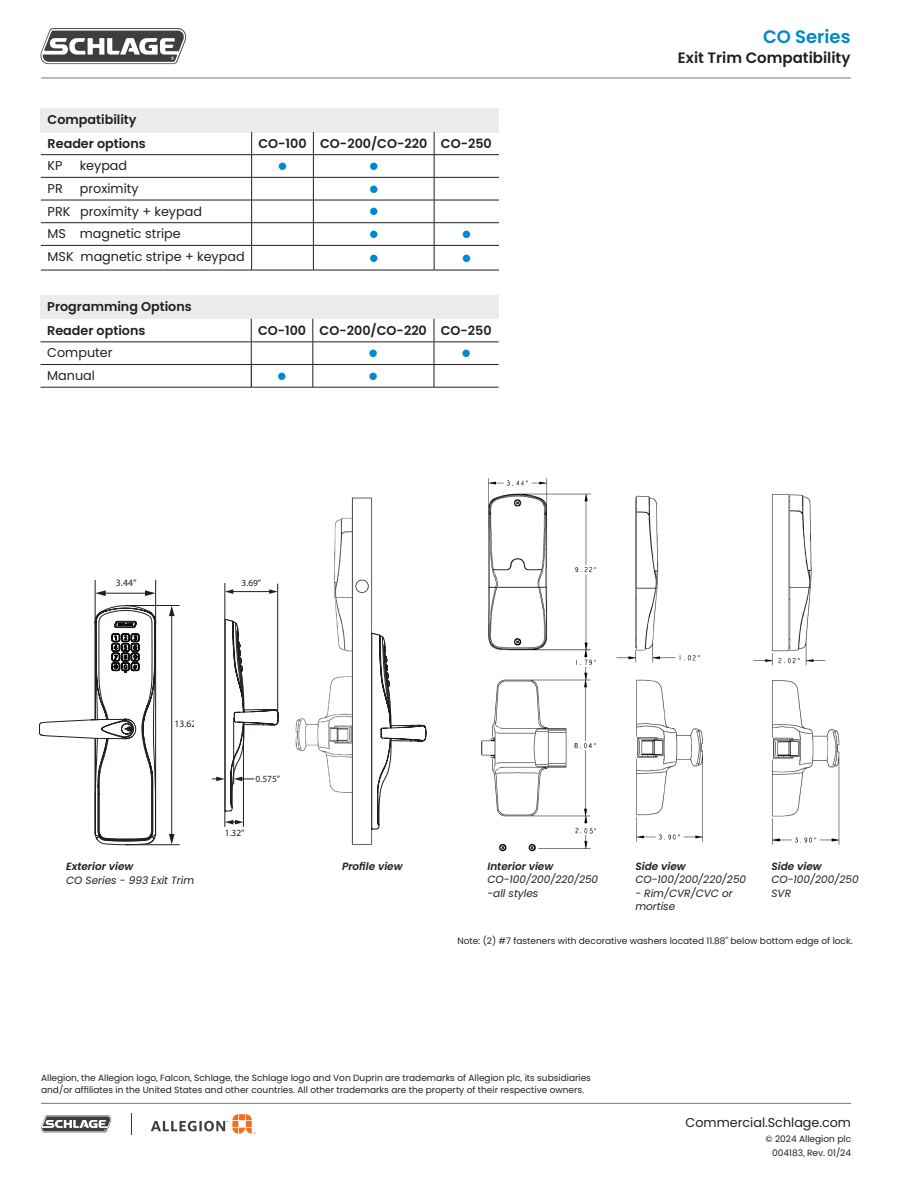
<style>
.page{position:relative;width:918px;height:1188px;background:#fff}
.page>*{position:absolute;margin:0;border:0;box-sizing:border-box;transform-origin:0 0}
.t1{font:600 18px "Poppins";color:#0088ce}
.t2{font:600 15px "Poppins";color:#231f20}
.Chart_Body_FL_8_5_12pt{font:12.75px "Poppins";color:#231f20}
.Chart_Title_8_5_12pt{font:600 12.75px "Poppins";color:#231f20}
.Chart_Body_FL_8_5_12pt-2{font:12.75px "Wingdings";color:#0088ce}
.Captions_7_9pt{font:italic 10.5px/13.5px "Poppins";color:#231f20}
.Captions_7_9pt-2{font:italic 600 10.5px "Poppins";color:#231f20}
.t3{font:9.75px "Myriad Pro";color:#231f20}
.t4{font:9.45px "Myriad Pro";color:#231f20}
.Notes_6_8pt{font:9px/13.5px "Poppins";color:#231f20;text-align:right}
</style>
<div class="page">
<svg style="left:40px;top:28px;width:146px;height:36px"></svg>
<svg style="left:151px;top:1114px;width:104px;height:20px"></svg>
<svg style="left:41px;top:1115px;width:70px;height:18px"></svg>
<svg style="left:131px;top:1113px;width:1px;height:22px"></svg>
<hr style="left:41px;top:1103px;width:810px;height:1px;background:#76787b">
<hr style="left:41px;top:78px;width:810px;height:1px;background:#76787b">
<hr style="left:126px;top:605px;width:53px;height:1px;background:#231f20">
<hr style="left:126px;top:844px;width:53px;height:1px;background:#231f20">
<hr style="left:171px;top:614px;width:1px;height:222px;background:#231f20">
<svg style="left:169px;top:606px;width:6px;height:10px"></svg>
<svg style="left:169px;top:834px;width:6px;height:11px"></svg>
<svg style="left:39px;top:579px;width:117px;height:266px"></svg>
<div style="left:225px;top:615px;width:57px;height:182px;background:linear-gradient(to bottom,#fff,#fff)"></div>
<hr style="left:224px;top:583px;width:1px;height:244px;background:#231f20">
<hr style="left:277px;top:584px;width:1px;height:134px;background:#231f20">
<hr style="left:243px;top:729px;width:1px;height:98px;background:#231f20">
<svg style="left:225px;top:820px;width:18px;height:4px"></svg>
<svg style="left:212px;top:619px;width:66px;height:192px"></svg>
<hr style="left:232px;top:591px;width:39px;height:1px;background:#231f20">
<svg style="left:225px;top:589px;width:8px;height:5px"></svg>
<svg style="left:269px;top:589px;width:9px;height:5px"></svg>
<img style="left:295px;top:497px;width:78px;height:348px">
<svg style="left:371px;top:623px;width:55px;height:207px"></svg>
<img style="left:481px;top:478px;width:116px;height:374px">
<img style="left:753px;top:494px;width:87px;height:351px">
<img style="left:616px;top:495px;width:87px;height:347px">
<div style="left:41px;top:108px;width:458px;height:24px;background:#ececee"></div>
<hr style="left:41px;top:177px;width:211px;height:1px;background:#231f20">
<hr style="left:252px;top:177px;width:61px;height:1px;background:#231f20">
<hr style="left:434px;top:177px;width:65px;height:1px;background:#231f20">
<hr style="left:41px;top:200px;width:211px;height:1px;background:#231f20">
<hr style="left:252px;top:200px;width:61px;height:1px;background:#231f20">
<hr style="left:434px;top:200px;width:65px;height:1px;background:#231f20">
<hr style="left:41px;top:222px;width:211px;height:1px;background:#231f20">
<hr style="left:252px;top:222px;width:61px;height:1px;background:#231f20">
<hr style="left:41px;top:245px;width:211px;height:1px;background:#231f20">
<hr style="left:252px;top:245px;width:61px;height:1px;background:#231f20">
<hr style="left:41px;top:270px;width:211px;height:1px;background:#231f20">
<hr style="left:252px;top:270px;width:61px;height:1px;background:#231f20">
<hr style="left:434px;top:270px;width:65px;height:1px;background:#231f20">
<hr style="left:41px;top:154px;width:211px;height:1px;background:#231f20">
<hr style="left:252px;top:154px;width:61px;height:1px;background:#231f20">
<hr style="left:313px;top:154px;width:121px;height:1px;background:#231f20">
<hr style="left:313px;top:177px;width:121px;height:1px;background:#231f20">
<hr style="left:313px;top:200px;width:121px;height:1px;background:#231f20">
<hr style="left:313px;top:222px;width:121px;height:1px;background:#231f20">
<hr style="left:434px;top:222px;width:65px;height:1px;background:#231f20">
<svg style="left:251px;top:132px;width:1px;height:138px"></svg>
<hr style="left:313px;top:245px;width:121px;height:1px;background:#231f20">
<svg style="left:313px;top:132px;width:1px;height:138px"></svg>
<hr style="left:434px;top:245px;width:65px;height:1px;background:#231f20">
<svg style="left:434px;top:132px;width:1px;height:138px"></svg>
<hr style="left:313px;top:270px;width:121px;height:1px;background:#231f20">
<hr style="left:434px;top:154px;width:65px;height:1px;background:#231f20">
<div style="left:40px;top:295px;width:459px;height:24px;background:#ececee"></div>
<hr style="left:40px;top:364px;width:211px;height:1px;background:#231f20">
<hr style="left:40px;top:387px;width:211px;height:1px;background:#231f20">
<hr style="left:251px;top:387px;width:62px;height:1px;background:#231f20">
<hr style="left:313px;top:387px;width:121px;height:1px;background:#231f20">
<hr style="left:434px;top:387px;width:65px;height:1px;background:#231f20">
<hr style="left:40px;top:342px;width:211px;height:1px;background:#231f20">
<hr style="left:251px;top:342px;width:62px;height:1px;background:#231f20">
<hr style="left:313px;top:342px;width:121px;height:1px;background:#231f20">
<hr style="left:434px;top:342px;width:65px;height:1px;background:#231f20">
<hr style="left:251px;top:364px;width:62px;height:1px;background:#231f20">
<hr style="left:313px;top:364px;width:121px;height:1px;background:#231f20">
<svg style="left:313px;top:319px;width:1px;height:68px"></svg>
<hr style="left:434px;top:364px;width:65px;height:1px;background:#231f20">
<svg style="left:434px;top:319px;width:1px;height:68px"></svg>
<svg style="left:251px;top:319px;width:1px;height:68px"></svg>
<h1 class="t1" style="left:763px;top:26px;width:89px">CO Series</h1>
<p class="Chart_Title_8_5_12pt" style="left:48px;top:112px;width:91px">Compatibility</p>
<p class="Chart_Title_8_5_12pt" style="left:48px;top:136px;width:100px">Reader options</p>
<p class="Chart_Title_8_5_12pt" style="left:258px;top:136px;width:50px">CO-100</p>
<p class="Chart_Title_8_5_12pt" style="left:320px;top:136px;width:109px">CO-200/CO-220</p>
<p class="Chart_Title_8_5_12pt" style="left:441px;top:136px;width:52px">CO-250</p>
<p class="Chart_Body_FL_8_5_12pt" style="left:48px;top:158px;width:17px">KP</p>
<p class="Chart_Body_FL_8_5_12pt" style="left:80px;top:158px;width:49px">keypad</p>
<p class="Chart_Body_FL_8_5_12pt-2" style="left:278px;top:159px;width:11px">●</p>
<p class="Chart_Body_FL_8_5_12pt-2" style="left:369px;top:159px;width:11px">●</p>
<p class="Chart_Body_FL_8_5_12pt" style="left:48px;top:181px;width:17px">PR</p>
<p class="Chart_Body_FL_8_5_12pt" style="left:80px;top:181px;width:60px">proximity</p>
<p class="Chart_Body_FL_8_5_12pt-2" style="left:369px;top:182px;width:11px">●</p>
<p class="Chart_Body_FL_8_5_12pt" style="left:48px;top:204px;width:156px">PRK proximity + keypad</p>
<p class="Chart_Body_FL_8_5_12pt-2" style="left:369px;top:205px;width:11px">●</p>
<p class="Chart_Body_FL_8_5_12pt" style="left:48px;top:226px;width:135px">MS magnetic stripe</p>
<p class="Chart_Body_FL_8_5_12pt-2" style="left:369px;top:228px;width:11px">●</p>
<p class="Chart_Body_FL_8_5_12pt-2" style="left:462px;top:228px;width:11px">●</p>
<p class="Chart_Body_FL_8_5_12pt" style="left:48px;top:249px;width:199px">MSK magnetic stripe + keypad</p>
<p class="Chart_Body_FL_8_5_12pt-2" style="left:369px;top:251px;width:11px">●</p>
<p class="Chart_Body_FL_8_5_12pt-2" style="left:462px;top:251px;width:11px">●</p>
<p class="Chart_Title_8_5_12pt" style="left:47px;top:299px;width:146px">Programming Options</p>
<p class="Chart_Title_8_5_12pt" style="left:47px;top:323px;width:100px">Reader options</p>
<p class="Chart_Title_8_5_12pt" style="left:258px;top:323px;width:50px">CO-100</p>
<p class="Chart_Title_8_5_12pt" style="left:320px;top:323px;width:109px">CO-200/CO-220</p>
<p class="Chart_Title_8_5_12pt" style="left:441px;top:323px;width:52px">CO-250</p>
<p class="Chart_Body_FL_8_5_12pt" style="left:47px;top:346px;width:67px">Computer</p>
<p class="Chart_Body_FL_8_5_12pt-2" style="left:369px;top:347px;width:11px">●</p>
<p class="Chart_Body_FL_8_5_12pt-2" style="left:462px;top:347px;width:11px">●</p>
<p class="Chart_Body_FL_8_5_12pt" style="left:47px;top:368px;width:49px">Manual</p>
<p class="Chart_Body_FL_8_5_12pt-2" style="left:277px;top:369px;width:11px">●</p>
<p class="Chart_Body_FL_8_5_12pt-2" style="left:369px;top:369px;width:11px">●</p>
<h2 class="t2" style="left:678px;top:49px;width:174px">Exit Trim Compatibility</h2>
<p class="t3" style="left:116px;top:577px;width:22px">3.44”</p>
<p class="t4" style="left:242px;top:577px;width:21px">3.69”</p>
<p class="t3" style="left:174px;top:718px;width:27px">13.62”</p>
<p class="Captions_7_9pt-2" style="left:66px;top:861px;width:69px">Exterior view</p>
<p class="Captions_7_9pt" style="left:66px;top:873px;width:130px">CO Series - 993 Exit Trim</p>
<p class="t4" style="left:256px;top:773px;width:26px">0.575”</p>
<p class="t4" style="left:225px;top:827px;width:21px">1.32”</p>
<p class="Captions_7_9pt-2" style="left:342px;top:860px;width:62px">Profile view</p>
<p class="Captions_7_9pt-2" style="left:487px;top:860px;width:67px">Interior view</p>
<p class="Captions_7_9pt" style="left:487px;top:873px;width:112px">CO-100/200/220/250 -all styles</p>
<p class="Captions_7_9pt-2" style="left:635px;top:860px;width:52px">Side view</p>
<p class="Captions_7_9pt" style="left:635px;top:873px;width:112px">CO-100/200/220/250</p>
<p class="Captions_7_9pt" style="left:635px;top:886px;width:99px">- Rim/CVR/CVC or mortise</p>
<p class="Captions_7_9pt-2" style="left:771px;top:860px;width:52px">Side view</p>
<p class="Captions_7_9pt" style="left:771px;top:873px;width:89px">CO-100/200/250<br>SVR</p>
<p class="Notes_6_8pt" style="left:457px;top:934px;width:397px">Note: (2) #7 fasteners with decorative washers located 11.88" below bottom edge of lock.</p>
<p class="Notes_6_8pt" style="left:41px;top:1072px;width:551px;line-height:12px;text-align:left">Allegion, the Allegion logo, Falcon, Schlage, the Schlage logo and Von Duprin are trademarks of Allegion plc, its subsidiaries and/or affiliates in the United States and other countries. All other trademarks are the property of their respective owners.</p>
<h3 class="Chart_Body_FL_8_5_12pt" style="left:686px;top:1115px;width:167px">Commercial.Schlage.com</h3>
<p class="Notes_6_8pt" style="left:765px;top:1132px;width:87px">© 2024 Allegion plc<br>004183, Rev. 01/24</p>
</div>
